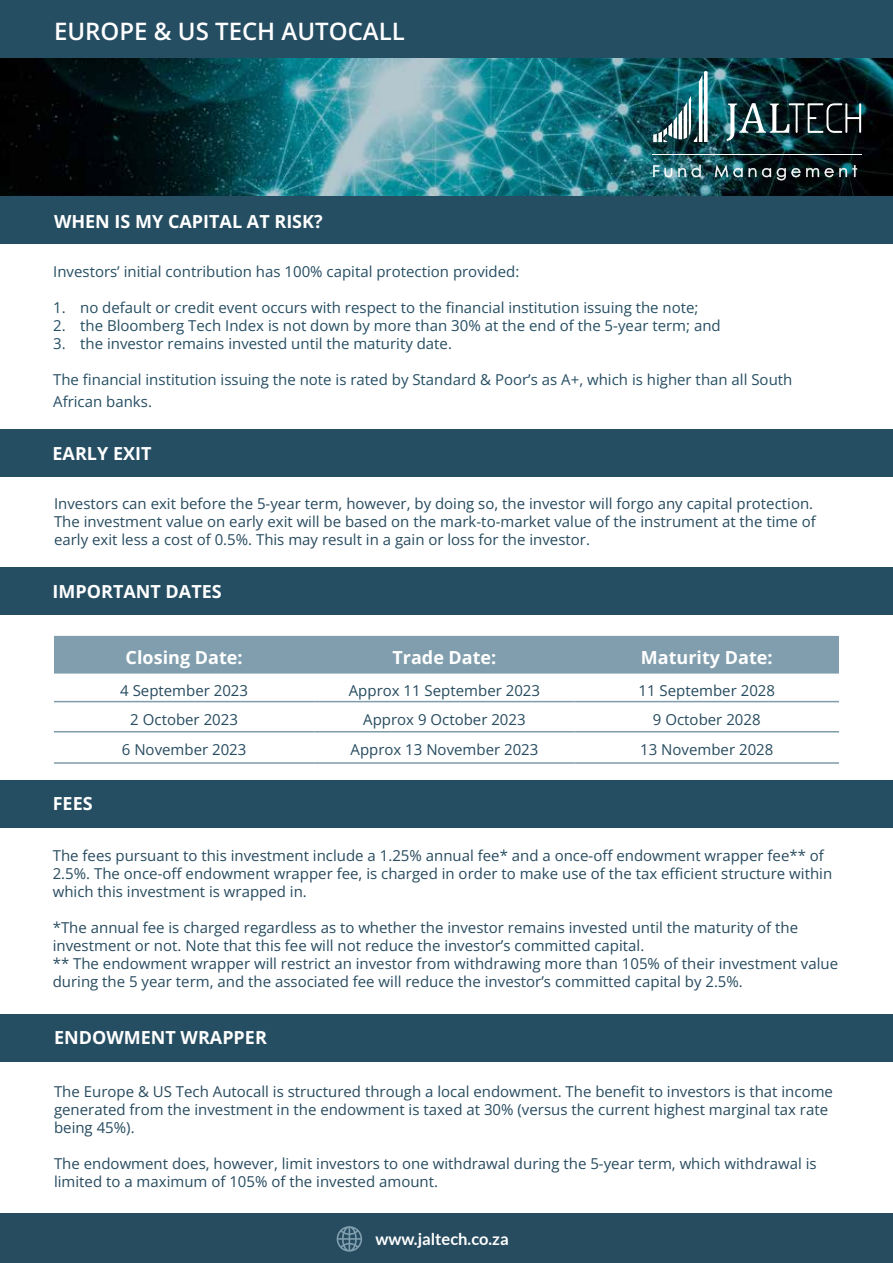
<style>
.page{position:relative;width:893px;height:1263px;background:#fff}
.page>*{position:absolute;margin:0;border:0;box-sizing:border-box;transform-origin:0 0}
.t1{font:600 24px "Open Sans";color:#fff}
.t2{font:700 18px "Open Sans";color:#fff}
.t3{font:700 16.5px "Lato";color:#fff}
.t4{font:15px/18px "Open Sans";color:#274b5f}
.t5{font:15px/21.6px "Open Sans";color:#264e63}
</style>
<div class="page">
<div style="left:0;top:429px;width:893px;height:47px;background:#264e63"></div>
<div style="left:0;top:1015px;width:893px;height:47px;background:#264e63"></div>
<div style="left:0;top:567px;width:893px;height:47px;background:#264e63"></div>
<div style="left:54px;top:636px;width:785px;height:38px;background:#809ead"></div>
<hr style="left:575px;top:701px;width:264px;height:1px;background:#7e9caa">
<hr style="left:575px;top:731px;width:264px;height:1px;background:#7e9caa">
<hr style="left:575px;top:762px;width:264px;height:2px;background:#7e9caa">
<hr style="left:54px;top:701px;width:260px;height:1px;background:#7e9caa">
<hr style="left:314px;top:701px;width:261px;height:1px;background:#7e9caa">
<hr style="left:54px;top:731px;width:260px;height:1px;background:#7e9caa">
<hr style="left:314px;top:731px;width:261px;height:1px;background:#7e9caa">
<hr style="left:54px;top:762px;width:260px;height:2px;background:#7e9caa">
<hr style="left:314px;top:762px;width:261px;height:2px;background:#7e9caa">
<svg style="left:0;top:58px;width:893px;height:138px"></svg>
<svg style="left:726px;top:103px;width:135px;height:38px"></svg>
<svg style="left:653px;top:71px;width:55px;height:71px"></svg>
<hr style="left:652px;top:154px;width:210px;height:1px;background:#fff">
<svg style="left:653px;top:165px;width:19px;height:12px"></svg>
<svg style="left:678px;top:168px;width:8px;height:9px"></svg>
<svg style="left:692px;top:165px;width:9px;height:12px"></svg>
<svg style="left:715px;top:165px;width:28px;height:12px"></svg>
<svg style="left:749px;top:168px;width:7px;height:9px"></svg>
<svg style="left:762px;top:168px;width:9px;height:9px"></svg>
<svg style="left:777px;top:168px;width:23px;height:12px"></svg>
<svg style="left:806px;top:165px;width:51px;height:12px"></svg>
<div style="left:0;top:0;width:893px;height:58px;background:#264e63"></div>
<div style="left:0;top:196px;width:893px;height:48px;background:#264e63"></div>
<div style="left:0;top:780px;width:893px;height:47px;background:#264e63"></div>
<div style="left:0;top:1213px;width:893px;height:50px;background:#274b5f"></div>
<svg style="left:336px;top:1226px;width:26px;height:26px"></svg>
<h1 class="t1" style="left:54px;top:15px;width:352px">EUROPE &amp; US TECH AUTOCALL</h1>
<p class="t2" style="left:54px;top:209px;width:270px">WHEN IS MY CAPITAL AT RISK?</p>
<p class="t5" style="left:53px;top:261px;width:468px">Investors’ initial contribution has 100% capital protection provided:</p>
<p class="t5" style="left:53px;top:297px;width:647px">1. no default or credit event occurs with respect to the financial institution issuing the note;</p>
<p class="t5" style="left:53px;top:315px;width:669px">2. the Bloomberg Tech Index is not down by more than 30% at the end of the 5-year term; and</p>
<p class="t5" style="left:53px;top:333px;width:400px">3. the investor remains invested until the maturity date.</p>
<p class="t5" style="left:53px;top:369px;width:741px">The financial institution issuing the note is rated by Standard &amp; Poor’s as A+, which is higher than all South<br>African banks.</p>
<p class="t2" style="left:53px;top:441px;width:100px">EARLY EXIT</p>
<p class="t4" style="left:54px;top:494px;width:763px">Investors can exit before the 5-year term, however, by doing so, the investor will forgo any capital protection.<br>The investment value on early exit will be based on the mark-to-market value of the instrument at the time of early exit less a cost of 0.5%. This may result in a gain or loss for the investor.</p>
<p class="t2" style="left:53px;top:579px;width:171px">IMPORTANT DATES</p>
<p class="t2" style="left:126px;top:645px;width:118px">Closing Date:</p>
<p class="t2" style="left:392px;top:645px;width:105px">Trade Date:</p>
<p class="t2" style="left:641px;top:645px;width:133px">Maturity Date:</p>
<p class="t4" style="left:120px;top:681px;width:129px">4 September 2023</p>
<p class="t4" style="left:349px;top:681px;width:193px">Approx 11 September 2023</p>
<p class="t4" style="left:639px;top:681px;width:138px">11 September 2028</p>
<p class="t4" style="left:130px;top:710px;width:109px">2 October 2023</p>
<p class="t4" style="left:363px;top:710px;width:164px">Approx 9 October 2023</p>
<p class="t4" style="left:653px;top:710px;width:109px">9 October 2028</p>
<p class="t4" style="left:122px;top:740px;width:126px">6 November 2023</p>
<p class="t4" style="left:350px;top:740px;width:189px">Approx 13 November 2023</p>
<p class="t4" style="left:640px;top:740px;width:135px">13 November 2028</p>
<p class="t2" style="left:53px;top:791px;width:41px">FEES</p>
<p class="t4" style="left:53px;top:846px;width:781px">The fees pursuant to this investment include a 1.25% annual fee* and a once-off endowment wrapper fee** of<br>2.5%. The once-off endowment wrapper fee, is charged in order to make use of the tax efficient structure within which this investment is wrapped in.</p>
<p class="t4" style="left:53px;top:918px;width:787px">*The annual fee is charged regardless as to whether the investor remains invested until the maturity of the investment or not. Note that this fee will not reduce the investor’s committed capital.<br>** The endowment wrapper will restrict an investor from withdrawing more than 105% of their investment value during the 5 year term, and the associated fee will reduce the investor’s committed capital by 2.5%.</p>
<p class="t2" style="left:54px;top:1025px;width:214px">ENDOWMENT WRAPPER</p>
<p class="t4" style="left:54px;top:1082px;width:780px">The Europe &amp; US Tech Autocall is structured through a local endowment. The benefit to investors is that income generated from the investment in the endowment is taxed at 30% (versus the current highest marginal tax rate being 45%).</p>
<p class="t4" style="left:54px;top:1154px;width:764px">The endowment does, however, limit investors to one withdrawal during the 5-year term, which withdrawal is limited to a maximum of 105% of the invested amount.</p>
<p class="t3" style="left:375px;top:1230px;width:135px">www.jaltech.co.za</p>
</div>
